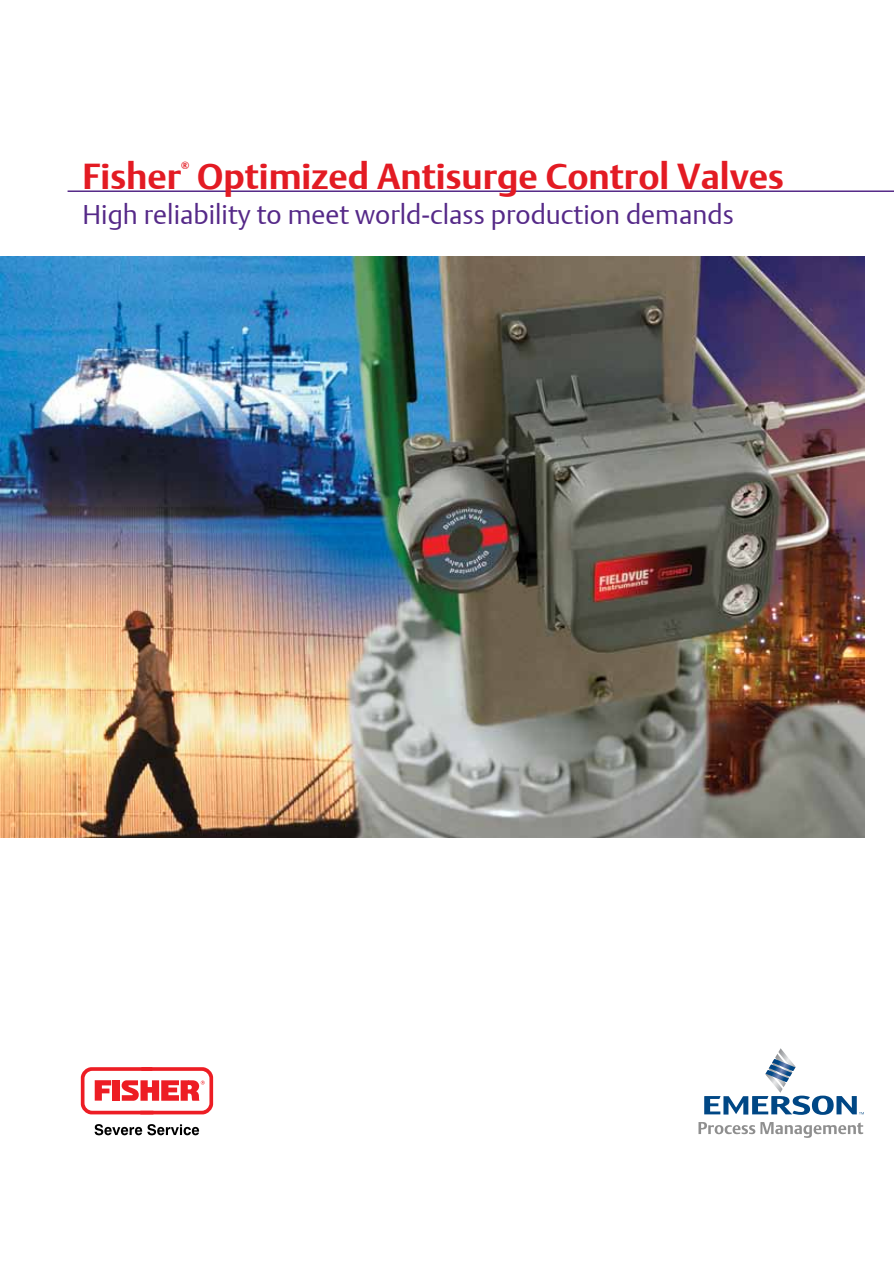
<style>
.page{position:relative;width:894px;height:1263px;background:#fff}
.page>*{position:absolute;margin:0;border:0;box-sizing:border-box;transform-origin:0 0}
.t1{font:700 36px "DTL Argo T";color:#e31b23}
.t2{font:27px "DTL Argo T Light";color:#552988}
.t3{font:700 10.5px "DTL Argo T";color:#e31b23}
</style>
<div class="page">
<img style="left:0;top:256px;width:864px;height:581px">
<hr style="left:68px;top:190px;width:825px;height:2px;background:#552988">
<svg style="left:704px;top:1048px;width:159px;height:66px"></svg>
<svg style="left:698px;top:1122px;width:164px;height:15px"></svg>
<svg style="left:81px;top:1067px;width:132px;height:47px"></svg>
<svg style="left:95px;top:1124px;width:104px;height:11px"></svg>
<h1 class="t1" style="left:82px;top:155px;width:702px">Fisher Optimized Antisurge Control Valves</h1>
<p class="t2" style="left:82px;top:198px;width:652px">High reliability to meet world-class production demands</p>
<p class="t3" style="left:181px;top:159px;width:10px">®</p>
</div>
